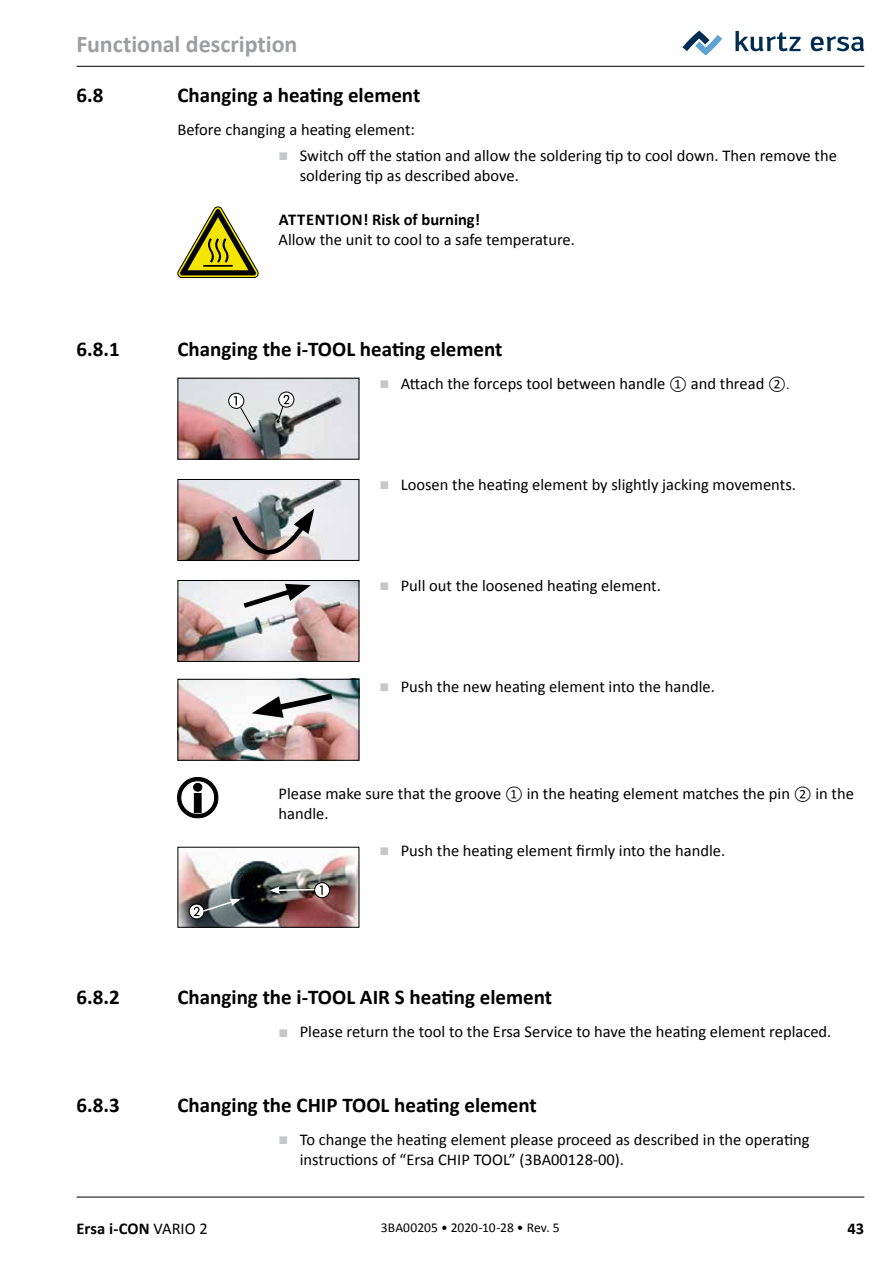
<style>
.page{position:relative;width:893px;height:1263px;background:#fff}
.page>*{position:absolute;margin:0;border:0;box-sizing:border-box;transform-origin:0 0}
.t1{font:700 24px "Calibri";color:#9c9e9f}
.t2{font:700 21px "Calibri";color:#000}
.t3{font:16.5px/20.2px "Calibri";color:#000}
.t4{font:700 16.5px "Calibri";color:#000}
.t5{font:13.5px "Calibri";color:#000}
.s1{font-family:"Arial";color:#c6c7c8}
.s2{font-size:13.5px}
.s3{font-weight:400}
</style>
<div class="page">
<svg style="left:735px;top:31px;width:65px;height:20px"></svg>
<svg style="left:811px;top:36px;width:53px;height:15px"></svg>
<svg style="left:682px;top:31px;width:40px;height:24px"></svg>
<hr style="left:77px;top:66px;width:787px;height:1px;background:#000">
<hr style="left:77px;top:1197px;width:787px;height:1px;background:#000">
<svg style="left:178px;top:207px;width:80px;height:71px"></svg>
<img style="left:180px;top:380px;width:177px;height:78px">
<svg style="left:228px;top:393px;width:27px;height:39px"></svg>
<svg style="left:277px;top:391px;width:17px;height:32px"></svg>
<div style="left:178px;top:378px;width:181px;height:82px;border:1px solid #000"></div>
<img style="left:180px;top:481px;width:177px;height:78px">
<img style="left:232px;top:509px;width:82px;height:45px">
<div style="left:178px;top:479px;width:181px;height:82px;border:1px solid #000"></div>
<img style="left:177px;top:580px;width:180px;height:82px">
<svg style="left:244px;top:584px;width:67px;height:24px"></svg>
<div style="left:178px;top:580px;width:181px;height:82px;border:1px solid #000"></div>
<img style="left:180px;top:681px;width:177px;height:78px">
<svg style="left:252px;top:693px;width:80px;height:25px"></svg>
<div style="left:178px;top:679px;width:181px;height:82px;border:1px solid #000"></div>
<svg style="left:177px;top:777px;width:41px;height:41px"></svg>
<img style="left:180px;top:851px;width:177px;height:75px">
<svg style="left:269px;top:882px;width:61px;height:16px"></svg>
<svg style="left:189px;top:899px;width:52px;height:20px"></svg>
<div style="left:178px;top:847px;width:181px;height:81px;border:1px solid #000"></div>
<h1 class="t1" style="left:77px;top:29px;width:222px">Functional description</h1>
<p class="t2" style="left:77px;top:81px;width:28px">6.8</p>
<p class="t2" style="left:178px;top:81px;width:244px">Changing a heating element</p>
<p class="t3" style="left:178px;top:119px;width:239px">Before changing a heating element:</p>
<p class="t3" style="left:300px;top:145px;width:539px;text-indent:-21px"><span class="s1">■</span> Switch off the station and allow the soldering tip to cool down. Then remove the soldering tip as described above.</p>
<p class="t4" style="left:279px;top:209px;width:203px">ATTENTION! Risk of burning!</p>
<p class="t3" style="left:278px;top:229px;width:298px">Allow the unit to cool to a safe temperature.</p>
<p class="t2" style="left:77px;top:335px;width:45px">6.8.1</p>
<p class="t2" style="left:178px;top:335px;width:327px">Changing the i‑TOOL heating element</p>
<p class="t3" style="left:379px;top:373px;width:411px"><span class="s1">■</span> Attach the forceps tool between handle <span class="s2">①</span> and thread <span class="s2">②.</span></p>
<p class="t3" style="left:379px;top:474px;width:418px"><span class="s1">■</span> Loosen the heating element by slightly jacking movements.</p>
<p class="t3" style="left:379px;top:575px;width:283px"><span class="s1">■</span> Pull out the loosened heating element.</p>
<p class="t3" style="left:379px;top:676px;width:337px"><span class="s1">■</span> Push the new heating element into the handle.</p>
<p class="t3" style="left:278px;top:783px;width:577px">Please make sure that the groove <span class="s2">①</span> in the heating element matches the pin <span class="s2">②</span> in the handle.</p>
<p class="t3" style="left:379px;top:841px;width:347px"><span class="s1">■</span> Push the heating element firmly into the handle.</p>
<p class="t2" style="left:77px;top:984px;width:45px">6.8.2</p>
<p class="t2" style="left:178px;top:984px;width:376px">Changing the i‑TOOL AIR S heating element</p>
<p class="t3" style="left:279px;top:1022px;width:554px"><span class="s1">■</span> Please return the tool to the Ersa Service to have the heating element replaced.</p>
<p class="t2" style="left:77px;top:1092px;width:45px">6.8.3</p>
<p class="t2" style="left:178px;top:1092px;width:361px">Changing the CHIP TOOL heating element</p>
<p class="t3" style="left:300px;top:1129px;width:511px;text-indent:-21px"><span class="s1">■</span> To change the heating element please proceed as described in the operating instructions of “Ersa CHIP TOOL” (3BA00128-00).</p>
<p class="t4" style="left:77px;top:1217px;width:133px">Ersa i-CON <span class="s3">VARIO 2</span></p>
<p class="t5" style="left:381px;top:1219px;width:180px">3BA00205 • 2020-10-28 • Rev. 5</p>
<p class="t4" style="left:847px;top:1217px;width:18px">43</p>
</div>
